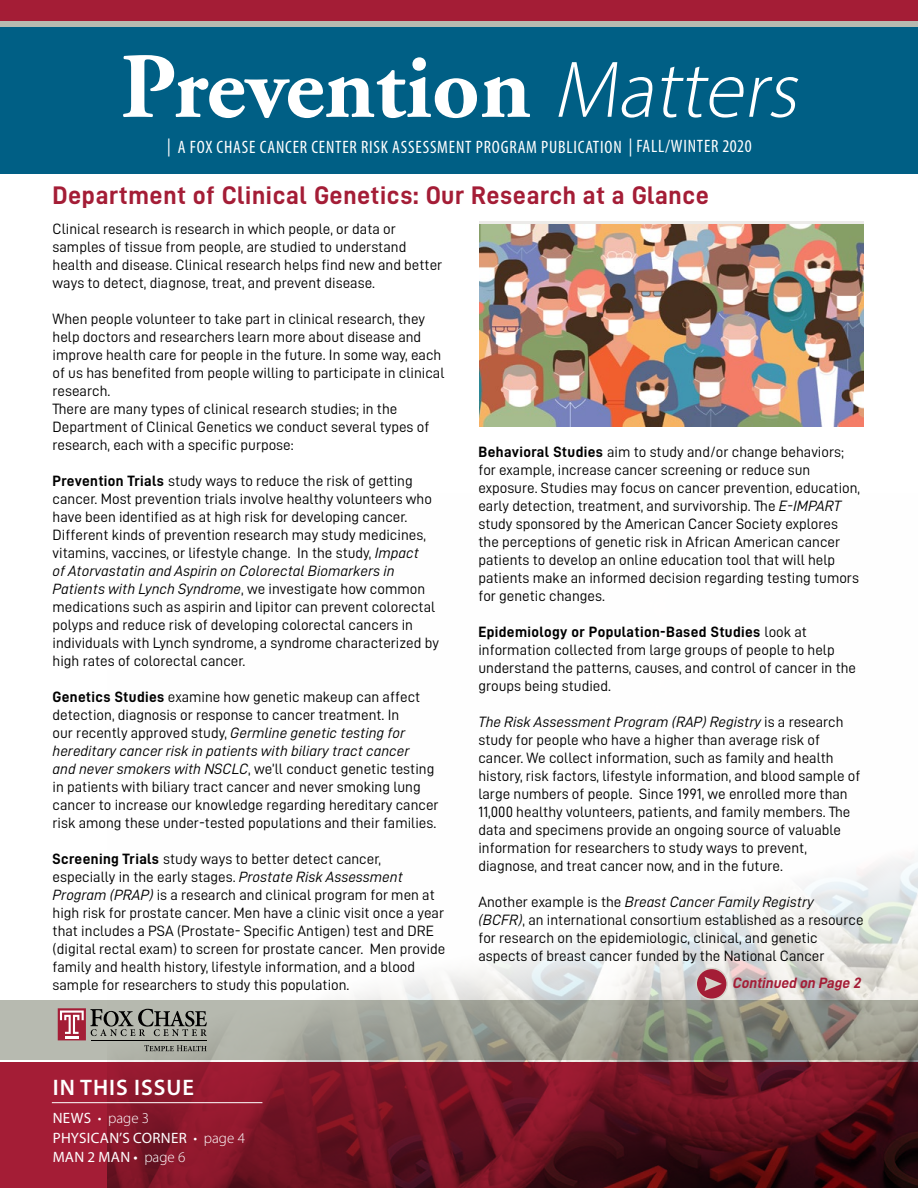
<style>
.page{position:relative;width:918px;height:1188px;background:#fff}
.page>*{position:absolute;margin:0;border:0;box-sizing:border-box;transform-origin:0 0}
.t1{font:700 93px "Adobe Garamond Pro";color:#fff}
.t2{font:25.5px "D DIN Bold";letter-spacing:.025em;color:#a41d36}
.t3{font:600 22.5px "Myriad Pro";letter-spacing:.045em;color:#fff}
.t4{font:condensed 18px "Myriad Pro";letter-spacing:.045em;color:#fff}
.t5{font:15px/18px "D DIN";color:#000}
.t6{font:15px/18px "D DIN Italic";color:#000}
.t7{font:15px/19.5px "Myriad Pro";letter-spacing:.02em;color:#fff}
.t8{font:15px "D DIN Bold";letter-spacing:.025em;color:#000}
.t9{font:italic 15px "D DIN Bold";color:#a41d36}
.s1{font-family:"Myriad Pro";font-weight:300;font-style:italic;font-size:81px}
.s2{font-family:"D DIN Bold"}
.s3{font-family:"D DIN Italic"}
.s4{font-family:"D DIN"}
.s5{font-weight:300}
</style>
<div class="page">
<img style="left:108px;top:856px;width:810px;height:207px">
<svg style="left:0;top:1000px;width:918px;height:60px;background:#9ea095"></svg>
<svg style="left:0;top:1063px;width:918px;height:125px;background:#701322"></svg>
<svg style="left:58px;top:1008px;width:28px;height:32px"></svg>
<svg style="left:60px;top:1011px;width:24px;height:27px"></svg>
<svg style="left:90px;top:1009px;width:117px;height:27px;background:#878982"></svg>
<svg style="left:144px;top:1045px;width:63px;height:6px"></svg>
<hr style="left:91px;top:1040px;width:116px;height:1px;background:#000">
<hr style="left:52px;top:1102px;width:210px;height:1px;background:#fff">
<svg style="left:0;top:0;width:918px;height:27px;background:#a83f51"></svg>
<div style="left:0;top:27px;width:918px;height:146px;background:#005f85"></div>
<div style="left:696px;top:968px;width:31px;height:31px;background:#a41d36;border-radius:50%"></div>
<div style="left:696px;top:968px;width:32px;height:32px;border:2px solid #d5d4cb;border-radius:50%"></div>
<svg style="left:705px;top:977px;width:17px;height:14px"></svg>
<img style="left:479px;top:224px;width:385px;height:202px">
<h1 class="t1" style="left:121px;top:33px;width:695px">Prevention <span class="s1">Matters</span></h1>
<p class="t4" style="left:167px;top:136px;width:586px">| A FOX CHASE CANCER CENTER RISK ASSESSMENT PROGRAM PUBLICATION | FALL/WINTER 2020</p>
<h2 class="t2" style="left:53px;top:181px;width:658px">Department of Clinical Genetics: Our Research at a Glance</h2>
<p class="t5" style="left:53px;top:219px;width:391px">Clinical research is research in which people, or data or samples of tissue from people, are studied to understand health and disease. Clinical research helps find new and better ways to detect, diagnose, treat, and prevent disease.</p>
<p class="t5" style="left:53px;top:309px;width:393px">When people volunteer to take part in clinical research, they help doctors and researchers learn more about disease and improve health care for people in the future. In some way, each of us has benefited from people willing to participate in clinical research.<br>There are many types of clinical research studies; in the Department of Clinical Genetics we conduct several types of research, each with a specific purpose:</p>
<p class="t5" style="left:53px;top:471px;width:381px"><span class="s2">Prevention Trials</span> study ways to reduce the risk of getting cancer. Most prevention trials involve healthy volunteers who have been identified as at high risk for developing cancer.<br>Different kinds of prevention research may study medicines, vitamins, vaccines, or lifestyle change. In the study, <span class="s3">Impact</span></p>
<p class="t6" style="left:53px;top:561px;width:374px">of Atorvastatin and Aspirin on Colorectal Biomarkers in<br>Patients with Lynch Syndrome<span class="s4">, we investigate how common</span></p>
<p class="t5" style="left:53px;top:597px;width:388px">medications such as aspirin and lipitor can prevent colorectal polyps and reduce risk of developing colorectal cancers in individuals with Lynch syndrome, a syndrome characterized by high rates of colorectal cancer.</p>
<p class="t5" style="left:53px;top:687px;width:369px"><span class="s2">Genetics Studies</span> examine how genetic makeup can affect detection, diagnosis or response to cancer treatment. In our recently approved study, <span class="s3">Germline genetic testing for</span></p>
<p class="t6" style="left:53px;top:741px;width:358px">hereditary cancer risk in patients with biliary tract cancer</p>
<p class="t5" style="left:53px;top:759px;width:388px"><span class="s3">and never smokers with NSCLC</span>, we’ll conduct genetic testing in patients with biliary tract cancer and never smoking lung cancer to increase our knowledge regarding hereditary cancer risk among these under-tested populations and their families.</p>
<p class="t5" style="left:53px;top:849px;width:394px"><span class="s2">Screening Trials</span> study ways to better detect cancer, especially in the early stages. <span class="s3">Prostate Risk Assessment Program (PRAP)</span> is a research and clinical program for men at high risk for prostate cancer. Men have a clinic visit once a year that includes a PSA (Prostate- Specific Antigen) test and DRE (digital rectal exam) to screen for prostate cancer. Men provide family and health history, lifestyle information, and a blood sample for researchers to study this population.</p>
<p class="t5" style="left:478px;top:442px;width:383px"><span class="s2">Behavioral Studies</span> aim to study and/or change behaviors; for example, increase cancer screening or reduce sun exposure. Studies may focus on cancer prevention, education, early detection, treatment, and survivorship. The <span class="s3">E-IMPART </span>study sponsored by the American Cancer Society explores the perceptions of genetic risk in African American cancer patients to develop an online education tool that will help patients make an informed decision regarding testing tumors for genetic changes.</p>
<p class="t8" style="left:478px;top:623px;width:330px">Epidemiology or Population-Based Studies <span class="s4">look at</span></p>
<p class="t5" style="left:478px;top:640px;width:379px">information collected from large groups of people to help understand the patterns, causes, and control of cancer in the groups being studied.</p>
<p class="t6" style="left:478px;top:712px;width:367px">The Risk Assessment Program (RAP) Registry <span class="s4">is a research</span></p>
<p class="t5" style="left:478px;top:730px;width:383px">study for people who have a higher than average risk of cancer. We collect information, such as family and health history, risk factors, lifestyle information, and blood sample of large numbers of people. Since 1991, we enrolled more than 11,000 healthy volunteers, patients, and family members. The data and specimens provide an ongoing source of valuable information for researchers to study ways to prevent, diagnose, and treat cancer now, and in the future.</p>
<p class="t6" style="left:478px;top:892px;width:337px"><span class="s4">Another example is the</span> Breast Cancer Family Registry</p>
<p class="t5" style="left:478px;top:910px;width:387px"><span class="s3">(BCFR)</span>, an international consortium established as a resource for research on the epidemiologic, clinical, and genetic aspects of breast cancer funded by the National Cancer</p>
<p class="t9" style="left:732px;top:975px;width:132px">Continued on Page 2</p>
<h3 class="t3" style="left:53px;top:1073px;width:143px">IN THIS ISSUE</h3>
<p class="t7" style="left:53px;top:1108px;width:194px">NEWS <span class="s5">• page 3<br></span>PHYSICAN’S CORNER <span class="s5">• page 4<br></span>MAN 2 MAN • <span class="s5">page 6</span></p>
</div>
